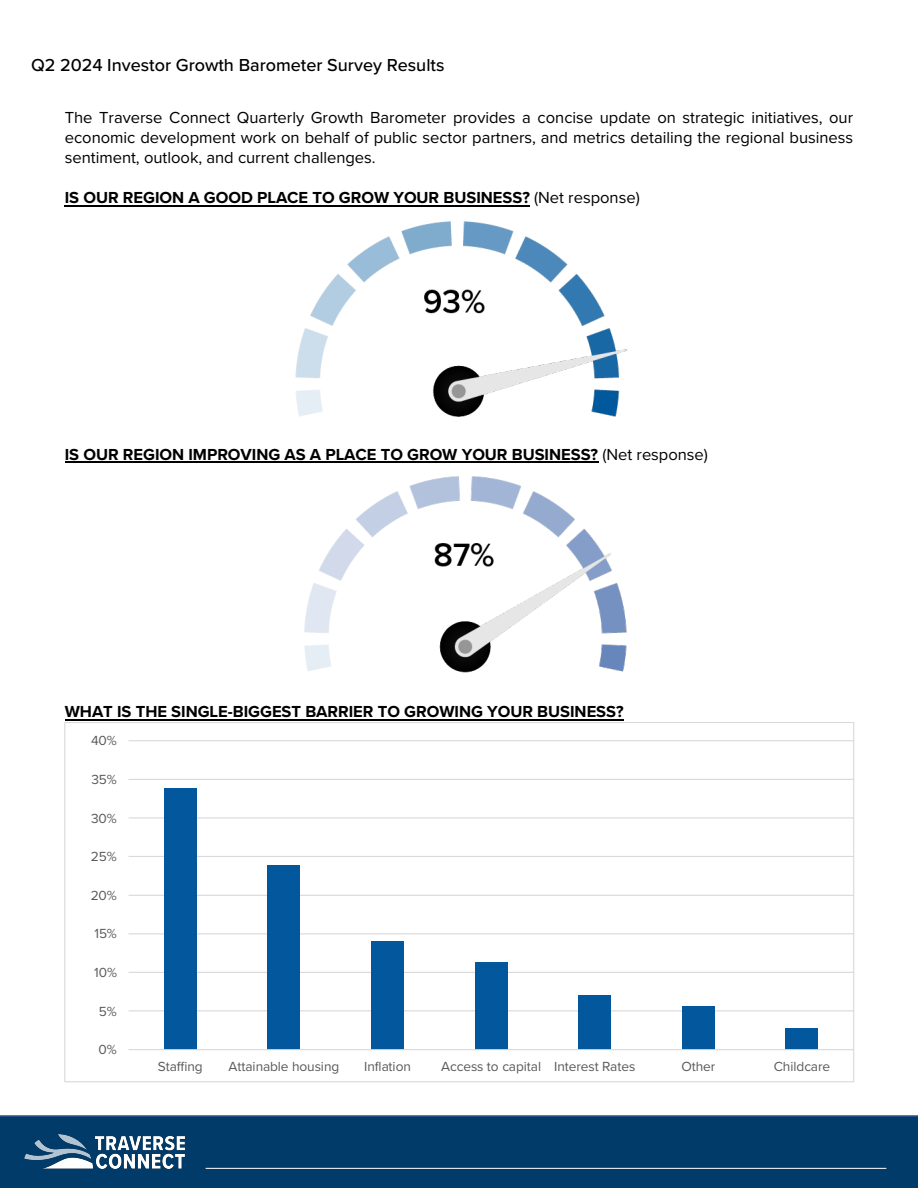
<style>
.page{position:relative;width:918px;height:1188px;background:#fff}
.page>*{position:absolute;margin:0;border:0;box-sizing:border-box;transform-origin:0 0}
.t1{font:500 18px "Proxima Nova";color:#000}
.t2{font:16.5px/20px "Proxima Nova";color:#000;text-align:justify}
.t3{font:700 16.5px "Proxima Nova";color:#000}
.t4{font:13.65px "Proxima Nova";letter-spacing:-.005em;color:#595959}
.s1{font-weight:400}
</style>
<div class="page">
<div style="left:0;top:1115px;width:918px;height:73px;background:#003b6a"></div>
<img style="left:25px;top:1134px;width:160px;height:34px">
<hr style="left:206px;top:1168px;width:680px;height:1px;background:#fff">
<hr style="left:65px;top:205px;width:465px;height:1px;background:#000">
<hr style="left:65px;top:461px;width:533px;height:2px;background:#000">
<hr style="left:65px;top:719px;width:559px;height:1px;background:#000">
<img style="left:295px;top:221px;width:333px;height:196px">
<img style="left:304px;top:476px;width:323px;height:197px">
<hr style="left:129px;top:1010px;width:725px;height:1px;background:#d9d9d9">
<hr style="left:129px;top:972px;width:725px;height:1px;background:#d9d9d9">
<hr style="left:129px;top:933px;width:725px;height:1px;background:#d9d9d9">
<hr style="left:129px;top:895px;width:725px;height:1px;background:#d9d9d9">
<hr style="left:129px;top:856px;width:725px;height:1px;background:#d9d9d9">
<hr style="left:129px;top:817px;width:725px;height:1px;background:#d9d9d9">
<hr style="left:129px;top:779px;width:725px;height:1px;background:#d9d9d9">
<hr style="left:129px;top:740px;width:725px;height:1px;background:#d9d9d9">
<div style="left:164px;top:789px;width:33px;height:261px;background:#03579c"></div>
<div style="left:268px;top:865px;width:32px;height:185px;background:#03579c"></div>
<div style="left:371px;top:941px;width:33px;height:109px;background:#03579c"></div>
<div style="left:475px;top:963px;width:32px;height:87px;background:#03579c"></div>
<div style="left:578px;top:995px;width:33px;height:55px;background:#03579c"></div>
<div style="left:682px;top:1006px;width:33px;height:44px;background:#03579c"></div>
<div style="left:786px;top:1028px;width:32px;height:22px;background:#03579c"></div>
<hr style="left:129px;top:1049px;width:725px;height:1px;background:#d9d9d9">
<p class="t1" style="left:31px;top:54px;width:415px">Q2 2024 Investor Growth Barometer Survey Results</p>
<p class="t2" style="left:65px;top:108px;width:790px">The Traverse Connect Quarterly Growth Barometer provides a concise update on strategic initiatives, our economic development work on behalf of public sector partners, and metrics detailing the regional business sentiment, outlook, and current challenges.</p>
<p class="t3" style="left:65px;top:188px;width:576px">IS OUR REGION A GOOD PLACE TO GROW YOUR BUSINESS? <span class="s1">(Net response)</span></p>
<p class="t3" style="left:65px;top:445px;width:645px">IS OUR REGION IMPROVING AS A PLACE TO GROW YOUR BUSINESS? <span class="s1">(Net response)</span></p>
<p class="t3" style="left:65px;top:702px;width:560px">WHAT IS THE SINGLE-BIGGEST BARRIER TO GROWING YOUR BUSINESS?</p>
<p class="t4" style="left:91px;top:733px;width:27px">40%</p>
<p class="t4" style="left:91px;top:771px;width:27px">35%</p>
<p class="t4" style="left:91px;top:810px;width:27px">30%</p>
<p class="t4" style="left:91px;top:849px;width:27px">25%</p>
<p class="t4" style="left:91px;top:887px;width:28px">20%</p>
<p class="t4" style="left:94px;top:926px;width:24px">15%</p>
<p class="t4" style="left:94px;top:964px;width:24px">10%</p>
<p class="t4" style="left:99px;top:1003px;width:19px">5%</p>
<p class="t4" style="left:99px;top:1042px;width:20px">0%</p>
<p class="t4" style="left:158px;top:1058px;width:46px">Staffing</p>
<p class="t4" style="left:229px;top:1058px;width:112px">Attainable housing</p>
<p class="t4" style="left:364px;top:1058px;width:48px">Inflation</p>
<p class="t4" style="left:441px;top:1058px;width:196px">Access to capital Interest Rates</p>
<p class="t4" style="left:681px;top:1058px;width:36px">Other</p>
<p class="t4" style="left:774px;top:1058px;width:58px">Childcare</p>
</div>
